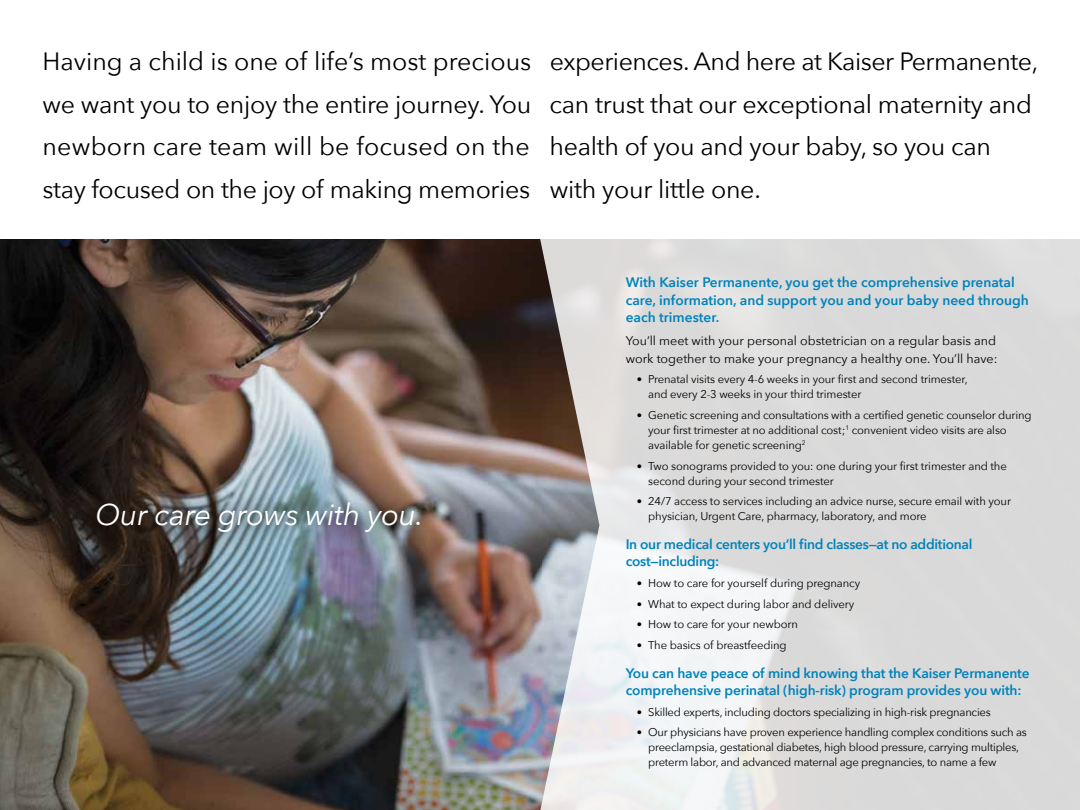
<style>
.page{position:relative;width:1080px;height:810px;background:#fff}
.page>*{position:absolute;margin:0;border:0;box-sizing:border-box;transform-origin:0 0}
.t1{font:italic 30px "Avenir Next";letter-spacing:-.01em;color:#fff}
.t2{font:25px/42.5px "Avenir Next";letter-spacing:-.01em;color:#000}
.t3{font:600 13.75px/17.5px "Avenir Next";letter-spacing:-.01em;color:#0083bb}
.t4{font:12.5px/17.5px "Avenir Next";color:#000}
.t5{font:11.25px/15px "Avenir Next";letter-spacing:-.01em;color:#000}
.s1{font-size:10.62px}
</style>
<div class="page">
<img style="left:0;top:239px;width:540px;height:571px">
<div style="left:79px;top:485px;width:358px;height:66px;background:#000;opacity:.91"></div>
<svg style="left:540px;top:239px;width:540px;height:571px;background:#dadada"></svg>
<p class="t2" style="left:42px;top:39px;width:992px">Having a child is one of life’s most precious experiences. And here at Kaiser Permanente, we want you to enjoy the entire journey. You can trust that our exceptional maternity and newborn care team wil be focused on the health of you and your baby, so you can stay focused on the joy of making memories with your lit le one.</p>
<p class="t2" style="left:48px;top:39px;width:992px">Having a child is one of life’s most precious experiences. And here at Kaiser Permanente, we want you to enjoy the entire journey. You can trust that our exceptional maternity and newborn care team will be focused on the health of you and your baby, so you can stay focused on the joy of making memories with your little one.</p>
<h1 class="t1" style="left:96px;top:489px;width:330px">Our care grows with you.</h1>
<p class="t3" style="left:626px;top:273px;width:405px">With Kaiser Permanente, you get the comprehensive prenatal care, information, and support you and your baby need through each trimester.</p>
<p class="t4" style="left:626px;top:332px;width:373px">You’ll meet with your personal obstetrician on a regular basis and work together to make your pregnancy a healthy one. You’ll have:</p>
<p class="t5" style="left:648px;top:371px;width:321px;text-indent:-11px"><span class="s1">•</span> Prenatal visits every 4-6 weeks in your first and second trimester, and every 2-3 weeks in your third trimester</p>
<p class="t5" style="left:648px;top:407px;width:385px;text-indent:-11px"><span class="s1">•</span> Genetic screening and consultations with a certified genetic counselor during your first trimester at no additional cost;<sup>1</sup> convenient video visits are also available for genetic screening<sup>2</sup></p>
<p class="t5" style="left:648px;top:458px;width:360px;text-indent:-11px"><span class="s1">•</span> Two sonograms provided to you: one during your first trimester and the second during your second trimester</p>
<p class="t5" style="left:648px;top:493px;width:364px;text-indent:-11px"><span class="s1">•</span> 24/7 access to services including an advice nurse, secure email with your physician, Urgent Care, pharmacy, laboratory, and more</p>
<p class="t3" style="left:626px;top:535px;width:348px">In our medical centers you’ll find classes—at no additional cost—including:</p>
<p class="t5" style="left:637px;top:575px;width:225px"><span class="s1">•</span> How to care for yourself during pregnancy</p>
<p class="t5" style="left:637px;top:596px;width:219px"><span class="s1">•</span> What to expect during labor and delivery</p>
<p class="t5" style="left:637px;top:616px;width:163px"><span class="s1">•</span> How to care for your newborn</p>
<p class="t5" style="left:637px;top:637px;width:151px"><span class="s1">•</span> The basics of breastfeeding</p>
<p class="t3" style="left:626px;top:664px;width:406px">You can have peace of mind knowing that the Kaiser Permanente comprehensive perinatal (high-risk) program provides you with:</p>
<p class="t5" style="left:637px;top:704px;width:355px"><span class="s1">•</span> Skilled experts, including doctors specializing in high-risk pregnancies</p>
<p class="t5" style="left:648px;top:725px;width:380px;text-indent:-11px"><span class="s1">•</span> Our physicians have proven experience handling complex conditions such as preeclampsia, gestational diabetes, high blood pressure, carrying multiples, preterm labor, and advanced maternal age pregnancies, to name a few</p>
</div>
